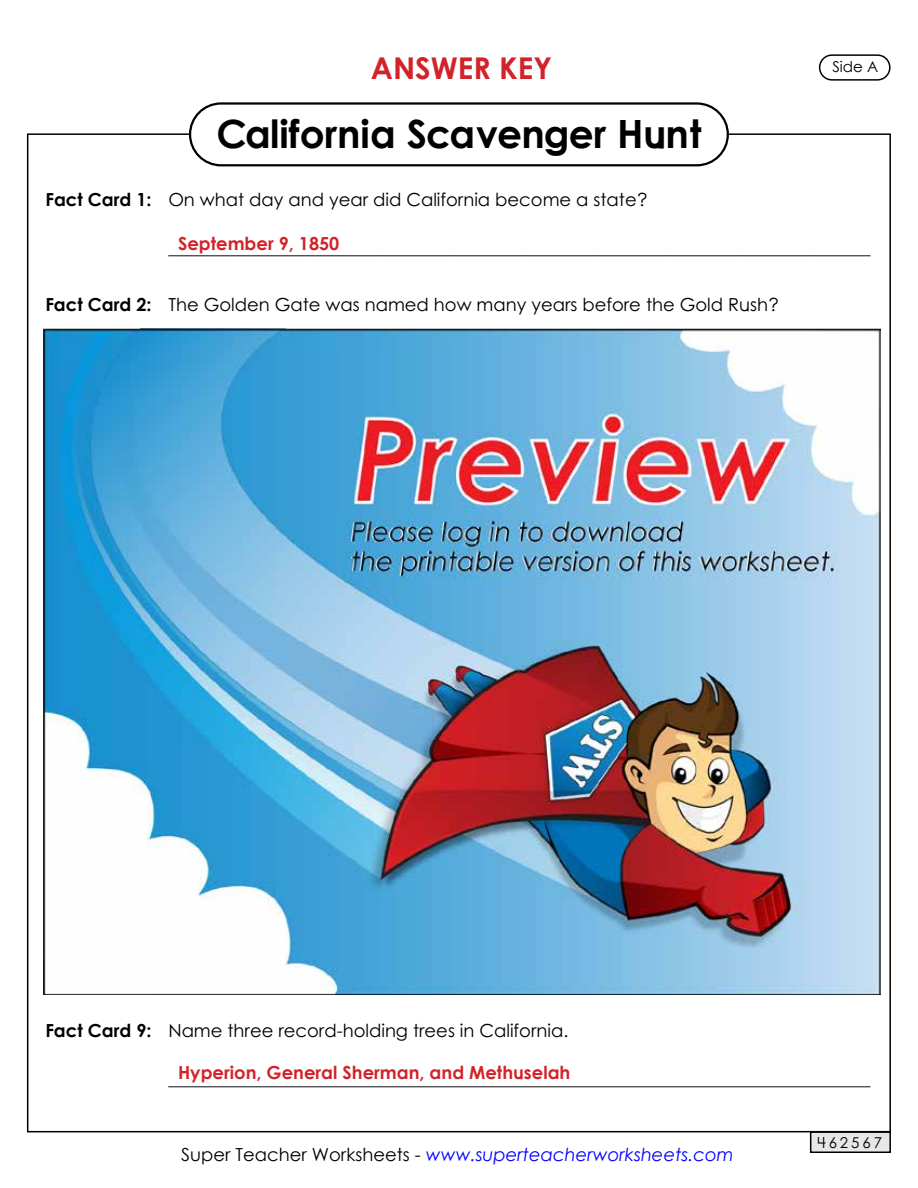
<style>
.page{position:relative;width:918px;height:1188px;background:#fff}
.page>*{position:absolute;margin:0;border:0;box-sizing:border-box;transform-origin:0 0}
.t1{font:700 39px "Century STW4";letter-spacing:-.01em;color:#000}
.t2{font:700 30px "Century Gothic 2";color:#d2232a}
.t3{font:18px "Century STW4";color:#000}
.t4{font:italic 18px "Century Gothic 2";color:#00f}
.t5{font:700 18px "Century STW4";color:#d2232a}
.t6{font:15px "Century STW4";letter-spacing:.2em;color:#000}
.t7{font:15px "Century Gothic 2";color:#000}
.s1{font-weight:700}
.s2{font-style:normal;color:#000}
</style>
<div class="page">
<div style="left:819px;top:54px;width:72px;height:27px;border:2px solid #000;border-radius:12px"></div>
<div style="left:811px;top:1132px;width:79px;height:20px;background:#e6e7e8"></div>
<div style="left:810px;top:1131px;width:81px;height:22px;border:2px solid #000"></div>
<div style="left:189px;top:102px;width:540px;height:64px;border:2px solid #000;border-radius:31px"></div>
<img style="left:43px;top:328px;width:837px;height:666px">
<h2 class="t2" style="left:371px;top:45px;width:183px">ANSWER KEY</h2>
<h1 class="t1" style="left:216px;top:104px;width:487px">California Scavenger Hunt</h1>
<p class="t3" style="left:45px;top:187px;width:603px"><span class="s1">Fact Card 1:</span> On what day and year did California become a state?</p>
<p class="t5" style="left:178px;top:229px;width:163px">September 9, 1850</p>
<p class="t7" style="left:832px;top:56px;width:47px">Side A</p>
<p class="t3" style="left:168px;top:235px;width:703px">______________________________________________________________________________</p>
<p class="t3" style="left:45px;top:292px;width:735px"><span class="s1">Fact Card 2:</span> The Golden Gate was named how many years before the Gold Rush?</p>
<p class="t3" style="left:45px;top:1018px;width:525px"><span class="s1">Fact Card 9:</span> Name three record-holding trees in California.</p>
<p class="t5" style="left:178px;top:1059px;width:394px">Hyperion, General Sherman, and Methuselah</p>
<p class="t3" style="left:168px;top:1066px;width:704px">______________________________________________________________________________</p>
<p class="t4" style="left:181px;top:1142px;width:554px"><span class="s2">Super Teacher Worksheets -</span> www.superteacherworksheets.com</p>
<p class="t6" style="left:817px;top:1132px;width:66px">462567</p>
</div>
